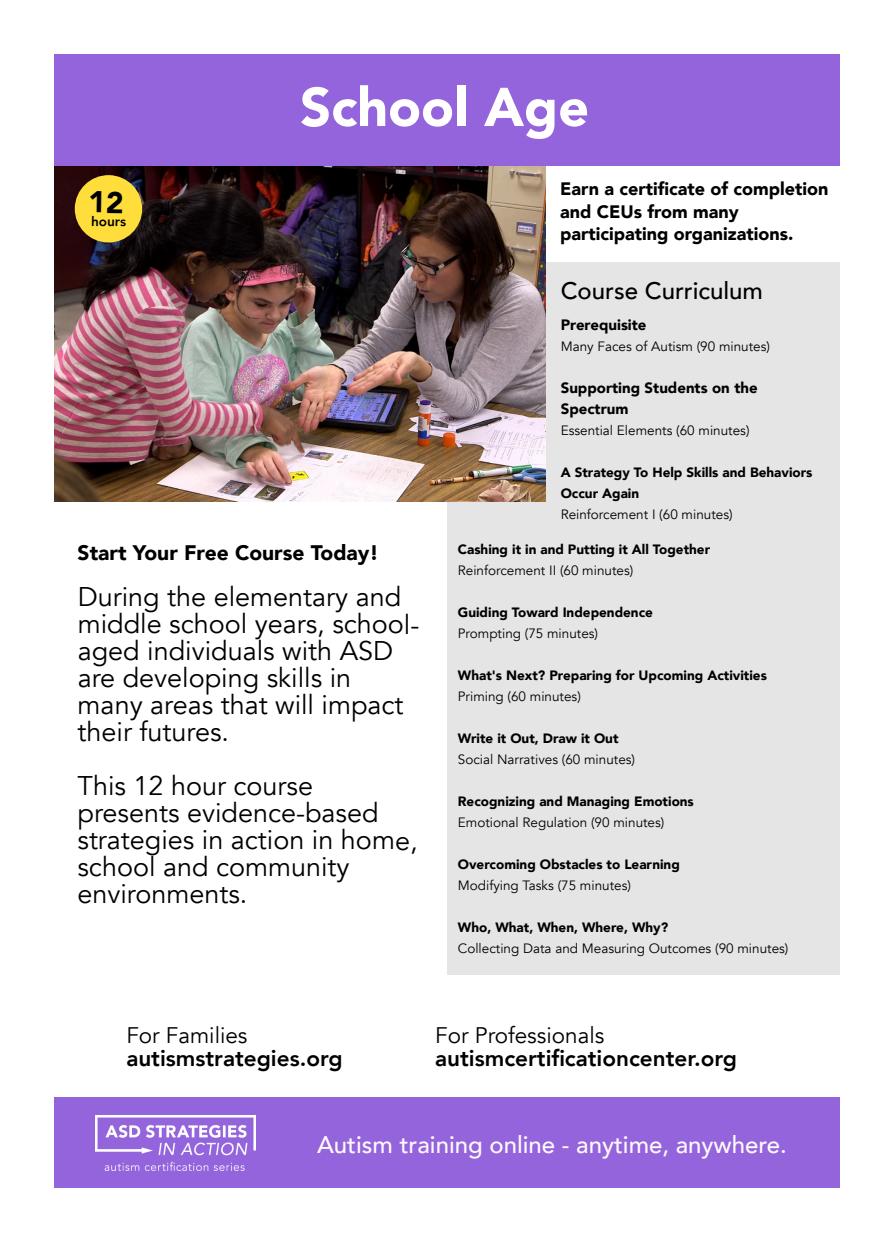
<style>
.page{position:relative;width:894px;height:1242px;background:#fff}
.page>*{position:absolute;margin:0;border:0;box-sizing:border-box;transform-origin:0 0}
.t1{font:900 54px "Avenir";color:#fff}
.t2{font:27px/27px "Avenir";color:#000}
.t3{font:500 24px "Avenir";color:#fff9f9}
.t4{font:500 24px "Avenir";color:#000}
.t5{font:800 22.5px "Avenir";color:#000}
.t6{font:22.5px "Avenir";color:#000}
.t7{font:900 21px "Avenir";color:#000}
.t8{font:900 18px/22.5px "Avenir";color:#000}
.t9{font:900 15px/21px "Avenir";color:#000}
.t10{font:13.5px "Avenir";color:#000}
.t11{font:900 13.5px/21px "Avenir";color:#000}
.t12{font:800 13.5px "Avenir";color:#000}
</style>
<div class="page">
<div style="left:448px;top:263px;width:392px;height:712px;background:#e5e5e5"></div>
<div style="left:54px;top:54px;width:786px;height:112px;background:#9464dd"></div>
<img style="left:54px;top:166px;width:491px;height:335px">
<div style="left:74px;top:175px;width:69px;height:68px;background:#ffdd3a;border-radius:50%"></div>
<div style="left:54px;top:1098px;width:786px;height:90px;background:#9464dd"></div>
<img style="left:95px;top:1116px;width:160px;height:54px">
<p class="t12" style="left:88px;top:212px;width:40px;rotate:1deg"><sup>12</sup>hours</p>
<p class="t1" style="left:300px;top:72px;width:291px">School Age</p>
<p class="t8" style="left:560px;top:178px;width:270px">Earn a certificate of completion and CEUs from many participating organizations.</p>
<p class="t4" style="left:561px;top:275px;width:204px">Course Curriculum</p>
<p class="t9" style="left:561px;top:315px;width:87px">Prerequisite</p>
<p class="t10" style="left:561px;top:337px;width:211px">Many Faces of Autism (90 minutes)</p>
<p class="t9" style="left:561px;top:378px;width:198px">Supporting Students on the<br>Spectrum</p>
<p class="t10" style="left:561px;top:421px;width:190px">Essential Elements (60 minutes)</p>
<p class="t11" style="left:561px;top:462px;width:253px">A Strategy To Help Skills and Behaviors<br>Occur Again</p>
<p class="t10" style="left:561px;top:505px;width:173px">Reinforcement I (60 minutes)</p>
<p class="t7" style="left:78px;top:539px;width:303px">Start Your Free Course Today!</p>
<p class="t2" style="left:78px;top:584px;width:343px">During the elementary and middle school years, school&shy;aged individuals with ASD are developing skills in many areas that will impact their futures.</p>
<p class="t2" style="left:77px;top:773px;width:342px">This 12 hour course presents evidence-based strategies in action in home, school and community environments.</p>
<p class="t11" style="left:458px;top:539px;width:254px">Cashing it in and Putting it All Together</p>
<p class="t10" style="left:458px;top:562px;width:177px">Reinforcement II (60 minutes)</p>
<p class="t11" style="left:458px;top:602px;width:197px">Guiding Toward Independence</p>
<p class="t10" style="left:458px;top:625px;width:142px">Prompting (75 minutes)</p>
<p class="t11" style="left:458px;top:665px;width:311px">What's Next? Preparing for Upcoming Activities</p>
<p class="t10" style="left:458px;top:688px;width:125px">Priming (60 minutes)</p>
<p class="t11" style="left:458px;top:728px;width:162px">Write it Out, Draw it Out</p>
<p class="t10" style="left:458px;top:751px;width:179px">Social Narratives (60 minutes)</p>
<p class="t11" style="left:458px;top:791px;width:238px">Recognizing and Managing Emotions</p>
<p class="t10" style="left:458px;top:814px;width:208px">Emotional Regulation (90 minutes)</p>
<p class="t11" style="left:458px;top:854px;width:223px">Overcoming Obstacles to Learning</p>
<p class="t10" style="left:458px;top:877px;width:175px">Modifying Tasks (75 minutes)</p>
<p class="t11" style="left:458px;top:917px;width:212px">Who, What, When, Where, Why?</p>
<p class="t10" style="left:458px;top:940px;width:332px">Collecting Data and Measuring Outcomes (90 minutes)</p>
<p class="t6" style="left:126px;top:1021px;width:123px">For Families</p>
<p class="t6" style="left:435px;top:1021px;width:171px">For Professionals</p>
<p class="t5" style="left:126px;top:1043px;width:218px">autismstrategies.org</p>
<p class="t5" style="left:435px;top:1043px;width:303px">autismcertificationcenter.org</p>
<p class="t3" style="left:317px;top:1129px;width:471px">Autism training online - anytime, anywhere.</p>
</div>
